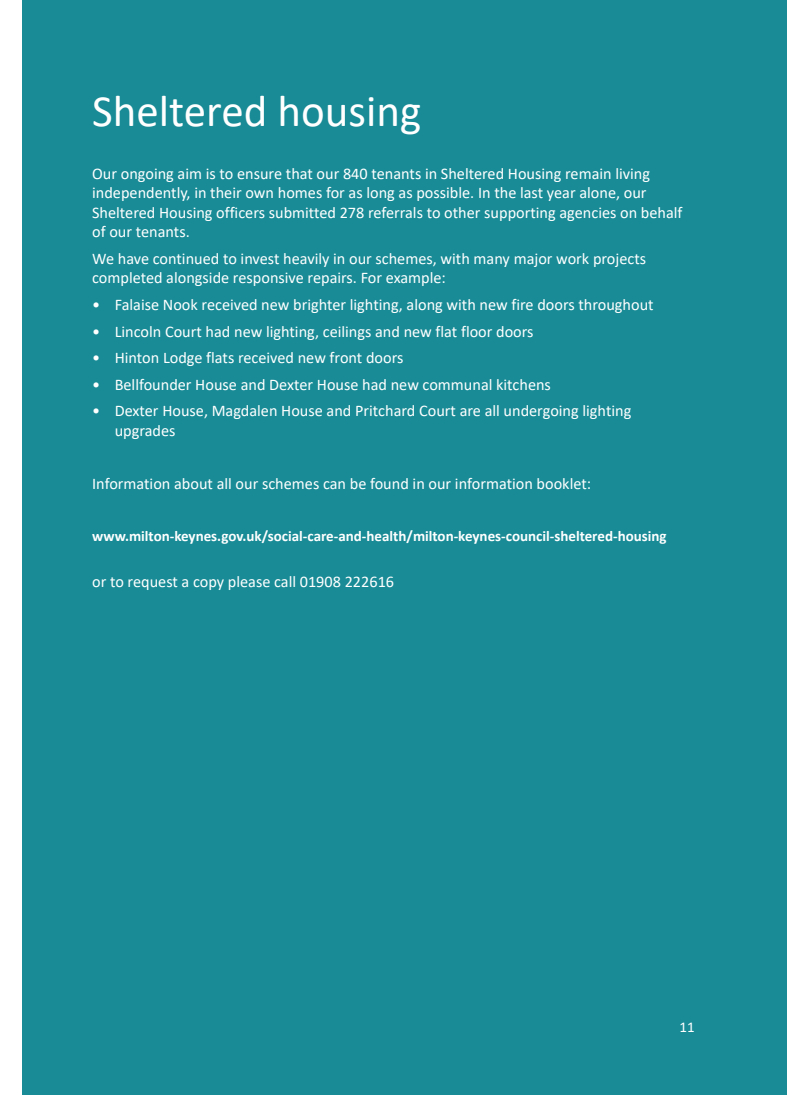
<style>
.page{position:relative;width:787px;height:1095px;background:#fff}
.page>*{position:absolute;margin:0;border:0;box-sizing:border-box;transform-origin:0 0}
.t1{font:45px "Calibri";color:#fff}
.t2{font:16.25px/19.5px "Calibri";color:#fff}
.t3{font:700 15px "Calibri";color:#fff}
.t4{font:15px "Calibri";color:#fff}
</style>
<div class="page">
<div style="left:22px;top:0;width:765px;height:1095px;background:#188b96"></div>
<h1 class="t1" style="left:92px;top:80px;width:330px">Sheltered housing</h1>
<p class="t2" style="left:92px;top:163px;width:592px">Our ongoing aim is to ensure that our 840 tenants in Sheltered Housing remain living independently, in their own homes for as long as possible. In the last year alone, our Sheltered Housing officers submitted 278 referrals to other supporting agencies on behalf of our tenants.</p>
<p class="t2" style="left:92px;top:248px;width:555px">We have continued to invest heavily in our schemes, with many major work projects completed alongside responsive repairs. For example:</p>
<p class="t2" style="left:92px;top:294px;width:563px">• Falaise Nook received new brighter lighting, along with new fire doors throughout</p>
<p class="t2" style="left:92px;top:321px;width:443px">• Lincoln Court had new lighting, ceilings and new flat floor doors</p>
<p class="t2" style="left:92px;top:348px;width:313px">• Hinton Lodge flats received new front doors</p>
<p class="t2" style="left:92px;top:374px;width:460px">• Bellfounder House and Dexter House had new communal kitchens</p>
<p class="t2" style="left:115px;top:401px;width:518px;text-indent:-23px">• Dexter House, Magdalen House and Pritchard Court are all undergoing lighting upgrades</p>
<p class="t2" style="left:92px;top:473px;width:500px">Information about all our schemes can be found in our information booklet:</p>
<p class="t3" style="left:92px;top:525px;width:576px">www.milton-keynes.gov.uk/social-care-and-health/milton-keynes-council-sheltered-housing</p>
<p class="t2" style="left:92px;top:571px;width:303px">or to request a copy please call 01908 222616</p>
<p class="t4" style="left:679px;top:1016px;width:17px">11</p>
</div>
